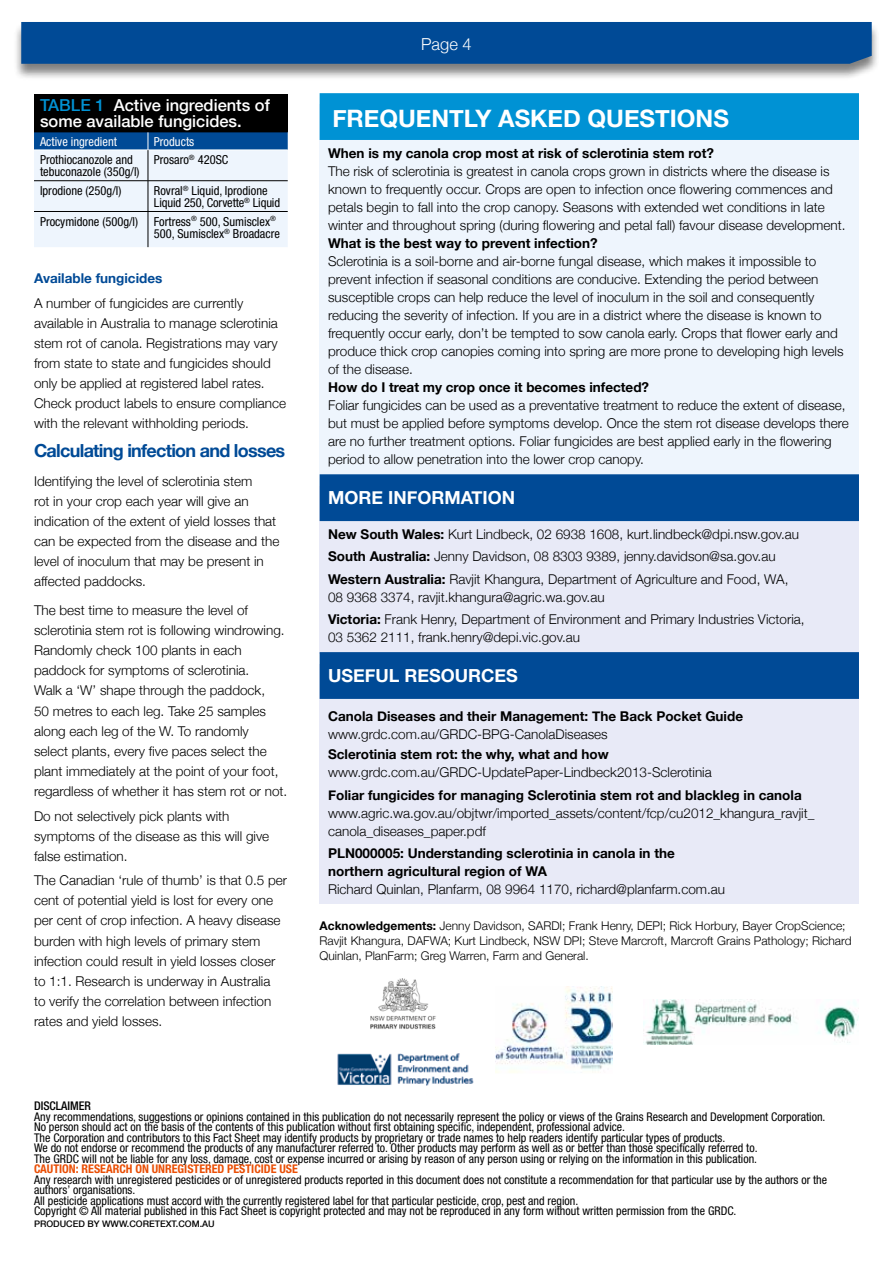
<style>
.page{position:relative;width:893px;height:1263px;background:#fff}
.page>*{position:absolute;margin:0;border:0;box-sizing:border-box;transform-origin:0 0}
.t1{font:700 24px "Helvetica Neue";color:#fff}
.t2{font:700 18px "Helvetica Neue";color:#fff}
.t3{font:700 18px "Helvetica Neue";color:#004a96}
.t4{font:500 16.5px/17px "Helvetica Neue";color:#fff}
.t5{font:300 16.5px "Helvetica Neue";color:#fff}
.t6{font:500 16.5px "Helvetica Neue";color:#0092d4}
.t7{font:300 13.5px/20.1px "Helvetica Neue";color:#000}
.t8{font:700 13.5px/18px "Helvetica Neue";color:#000}
.t9{font:700 13.5px "Helvetica Neue";color:#004a96}
.t10{font:condensed 12.45px/12.5px "Helvetica Neue";color:#000}
.t11{font:condensed 12.45px "Helvetica Neue";color:#fff}
.t12{font:condensed 12px/10.5px "Helvetica Neue";color:#000}
.t13{font:300 12px/15px "Helvetica Neue";color:#000}
.t14{font:700 condensed 12px "Helvetica Neue";color:#ea4f06}
.t15{font:500 condensed 12px "Helvetica Neue";color:#000}
.t16{font:500 9px "Helvetica Neue";color:#000}
.s1{color:#0092d4}
.s2{font-weight:700}
</style>
<div class="page">
<div style="left:13px;top:22px;width:867px;height:59px;background:#000;opacity:.5"></div>
<div style="left:21px;top:22px;width:851px;height:42px;background:#004a96"></div>
<div style="left:320px;top:104px;width:539px;height:397px;background:#eef5fd"></div>
<div style="left:320px;top:93px;width:539px;height:47px;background:#0092d4"></div>
<div style="left:34px;top:94px;width:254px;height:38px;background:#000"></div>
<svg style="left:34px;top:132px;width:254px;height:115px;background:#c8d9eb"></svg>
<hr style="left:34px;top:150px;width:114px;height:1px;background:#fff">
<hr style="left:148px;top:150px;width:140px;height:1px;background:#fff">
<hr style="left:148px;top:150px;width:1px;height:31px;background:#000">
<hr style="left:34px;top:180px;width:114px;height:1px;background:#000">
<hr style="left:148px;top:180px;width:140px;height:1px;background:#000">
<hr style="left:148px;top:181px;width:1px;height:30px;background:#000">
<hr style="left:34px;top:211px;width:114px;height:1px;background:#000">
<hr style="left:148px;top:211px;width:140px;height:1px;background:#000">
<hr style="left:148px;top:212px;width:1px;height:35px;background:#000">
<div style="left:320px;top:486px;width:539px;height:168px;background:#e8eaf7"></div>
<div style="left:320px;top:474px;width:539px;height:47px;background:#004a96"></div>
<div style="left:320px;top:664px;width:539px;height:240px;background:#e8eaf7"></div>
<div style="left:320px;top:652px;width:539px;height:47px;background:#004a96"></div>
<img style="left:644px;top:999px;width:215px;height:45px">
<img style="left:496px;top:986px;width:116px;height:87px">
<img style="left:371px;top:979px;width:65px;height:50px">
<img style="left:337px;top:1053px;width:137px;height:33px">
<p class="t4" style="left:40px;top:96px;width:231px;text-indent:55px"><span class="s1">1</span> Active ingredients of some available fungicides.</p>
<p class="t11" style="left:40px;top:134px;width:78px">Active ingredient</p>
<p class="t11" style="left:154px;top:134px;width:42px">Products</p>
<p class="t10" style="left:40px;top:153px;width:101px">Prothiocanozole and tebuconazole (350g/l)</p>
<p class="t10" style="left:154px;top:153px;width:76px">Prosaro<sup>®</sup> 420SC</p>
<p class="t10" style="left:40px;top:184px;width:83px">Iprodione (250g/l)</p>
<p class="t10" style="left:154px;top:184px;width:128px">Rovral<sup>®</sup> Liquid, Iprodione<br>Liquid 250, Corvette<sup>®</sup> Liquid</p>
<p class="t10" style="left:40px;top:215px;width:100px">Procymidone (500g/l)</p>
<p class="t10" style="left:154px;top:215px;width:128px">Fortress<sup>®</sup> 500, Sumisclex<sup>®<br></sup>500, Sumisclex<sup>®</sup> Broadacre</p>
<p class="t6" style="left:40px;top:95px;width:12px">TABLE</p>
<p class="t9" style="left:34px;top:270px;width:130px">Available fungicides</p>
<p class="t7" style="left:34px;top:292px;width:254px">A number of fungicides are currently available in Australia to manage sclerotinia stem rot of canola. Registrations may vary from state to state and fungicides should only be applied at registered label rates.<br>Check product labels to ensure compliance with the relevant withholding periods.</p>
<h2 class="t3" style="left:34px;top:439px;width:253px">Calculating infection and losses</h2>
<p class="t7" style="left:34px;top:470px;width:247px">Identifying the level of sclerotinia stem<br>rot in your crop each year will give an indication of the extent of yield losses that can be expected from the disease and the level of inoculum that may be present in affected paddocks.</p>
<p class="t7" style="left:34px;top:600px;width:255px">The best time to measure the level of sclerotinia stem rot is following windrowing.<br>Randomly check 100 plants in each paddock for symptoms of sclerotinia.<br>Walk a ‘W’ shape through the paddock,<br>50 metres to each leg. Take 25 samples along each leg of the W. To randomly<br>select plants, every five paces select the plant immediately at the point of your foot, regardless of whether it has stem rot or not.</p>
<p class="t7" style="left:34px;top:805px;width:237px">Do not selectively pick plants with symptoms of the disease as this will give false estimation.</p>
<p class="t7" style="left:34px;top:870px;width:255px">The Canadian ‘rule of thumb’ is that 0.5 per cent of potential yield is lost for every one per cent of crop infection. A heavy disease burden with high levels of primary stem infection could result in yield losses closer to 1:1. Research is underway in Australia<br>to verify the correlation between infection rates and yield losses.</p>
<p class="t5" style="left:421px;top:34px;width:52px">Page 4</p>
<h1 class="t1" style="left:332px;top:104px;width:398px">Frequently asked questions</h1>
<p class="t8" style="left:328px;top:144px;width:387px">When is my canola crop most at risk of sclerotinia stem rot?</p>
<p class="t7" style="left:328px;top:162px;width:519px;line-height:18px">The risk of sclerotinia is greatest in canola crops grown in districts where the disease is known to frequently occur. Crops are open to infection once flowering commences and petals begin to fall into the crop canopy. Seasons with extended wet conditions in late winter and throughout spring (during flowering and petal fall) favour disease development.</p>
<p class="t8" style="left:328px;top:234px;width:271px">What is the best way to prevent infection?</p>
<p class="t7" style="left:328px;top:252px;width:517px;line-height:18px">Sclerotinia is a soil-borne and air-borne fungal disease, which makes it impossible to prevent infection if seasonal conditions are conducive. Extending the period between susceptible crops can help reduce the level of inoculum in the soil and consequently reducing the severity of infection. If you are in a district where the disease is known to frequently occur early, don’t be tempted to sow canola early. Crops that flower early and produce thick crop canopies coming into spring are more prone to developing high levels of the disease.</p>
<p class="t8" style="left:328px;top:378px;width:322px">How do I treat my crop once it becomes infected?</p>
<p class="t7" style="left:328px;top:396px;width:522px;line-height:18px">Foliar fungicides can be used as a preventative treatment to reduce the extent of disease, but must be applied before symptoms develop. Once the stem rot disease develops there are no further treatment options. Foliar fungicides are best applied early in the flowering period to allow penetration into the lower crop canopy.</p>
<h2 class="t2" style="left:328px;top:486px;width:188px">more information</h2>
<p class="t7" style="left:328px;top:523px;width:472px;line-height:22.2px"><span class="s2">New South Wales:</span> Kurt Lindbeck, 02 6938 1608, kurt.lindbeck@dpi.nsw.gov.au<br><span class="s2">South Australia:</span> Jenny Davidson, 08 8303 9389, jenny.davidson@sa.gov.au<br><span class="s2">Western Australia:</span> Ravjit Khangura, Department of Agriculture and Food, WA,</p>
<p class="t7" style="left:328px;top:585px;width:478px;line-height:22.2px">08 9368 3374, ravjit.khangura@agric.wa.gov.au<br><span class="s2">Victoria:</span> Frank Henry, Department of Environment and Primary Industries Victoria,</p>
<p class="t7" style="left:328px;top:627px;width:253px">03 5362 2111, frank.henry@depi.vic.gov.au</p>
<h2 class="t2" style="left:328px;top:664px;width:191px">Useful resources</h2>
<p class="t8" style="left:328px;top:707px;width:416px">Canola Diseases and their Management: The Back Pocket Guide</p>
<p class="t7" style="left:328px;top:724px;width:281px">www.grdc.com.au/GRDC-BPG-CanolaDiseases</p>
<p class="t8" style="left:328px;top:745px;width:282px">Sclerotinia stem rot: the why, what and how</p>
<p class="t7" style="left:328px;top:762px;width:385px">www.grdc.com.au/GRDC-UpdatePaper-Lindbeck2013-Sclerotinia</p>
<p class="t8" style="left:328px;top:785px;width:475px">Foliar fungicides for managing Sclerotinia stem rot and blackleg in canola</p>
<p class="t7" style="left:328px;top:803px;width:488px;line-height:18px">www.agric.wa.gov.au/objtwr/imported_assets/content/fcp/cu2012_khangura_ravjit_ canola_diseases_paper.pdf</p>
<p class="t8" style="left:328px;top:844px;width:10px">PLN</p>
<p class="t8" style="left:328px;top:844px;width:348px;text-indent:27px">000005: Understanding sclerotinia in canola in the northern agricultural region of WA</p>
<p class="t7" style="left:328px;top:879px;width:398px">Richard Quinlan, Planfarm, 08 9964 1170, richard@planfarm.com.au</p>
<p class="t13" style="left:320px;top:918px;width:533px"><span class="s2">Acknowledgements:</span> Jenny Davidson, SARDI; Frank Henry, DEPI; Rick Horbury, Bayer CropScience;<br>Ravjit Khangura, DAFWA; Kurt Lindbeck, NSW DPI; Steve Marcroft, Marcroft Grains Pathology; Richard<br>Quinlan, PlanFarm; Greg Warren, Farm and General.</p>
<p class="t15" style="left:34px;top:1099px;width:58px">DISCLAIMER</p>
<p class="t12" style="left:34px;top:1111px;width:793px">Any recommendations, suggestions or opinions contained in this publication do not necessarily represent the policy or views of the Grains Research and Development Corporation.<br>No person should act on the basis of the contents of this publication without first obtaining specific, independent, professional advice.<br>The Corporation and contributors to this Fact Sheet may identify products by proprietary or trade names to help readers identify particular types of products.<br>We do not endorse or recommend the products of any manufacturer referred to. Other products may perform as well as or better than those specifically referred to.<br>The GRDC will not be liable for any loss, damage, cost or expense incurred or arising by reason of any person using or relying on the information in this publication.</p>
<p class="t14" style="left:34px;top:1161px;width:265px">CAUTION: RESEARCH ON UNREGISTERED PESTICIDE USE</p>
<p class="t12" style="left:34px;top:1174px;width:795px">Any research with unregistered pesticides or of unregistered products reported in this document does not constitute a recommendation for that particular use by the authors or the authors’ organisations.<br>All pesticide applications must accord with the currently registered label for that particular pesticide, crop, pest and region.<br>Copyright © All material published in this Fact Sheet is copyright protected and may not be reproduced in any form without written permission from the GRDC.</p>
<p class="t16" style="left:34px;top:1218px;width:78px">produced by www</p>
<p class="t16" style="left:127px;top:1218px;width:89px">.coretext.com.au</p>
</div>
